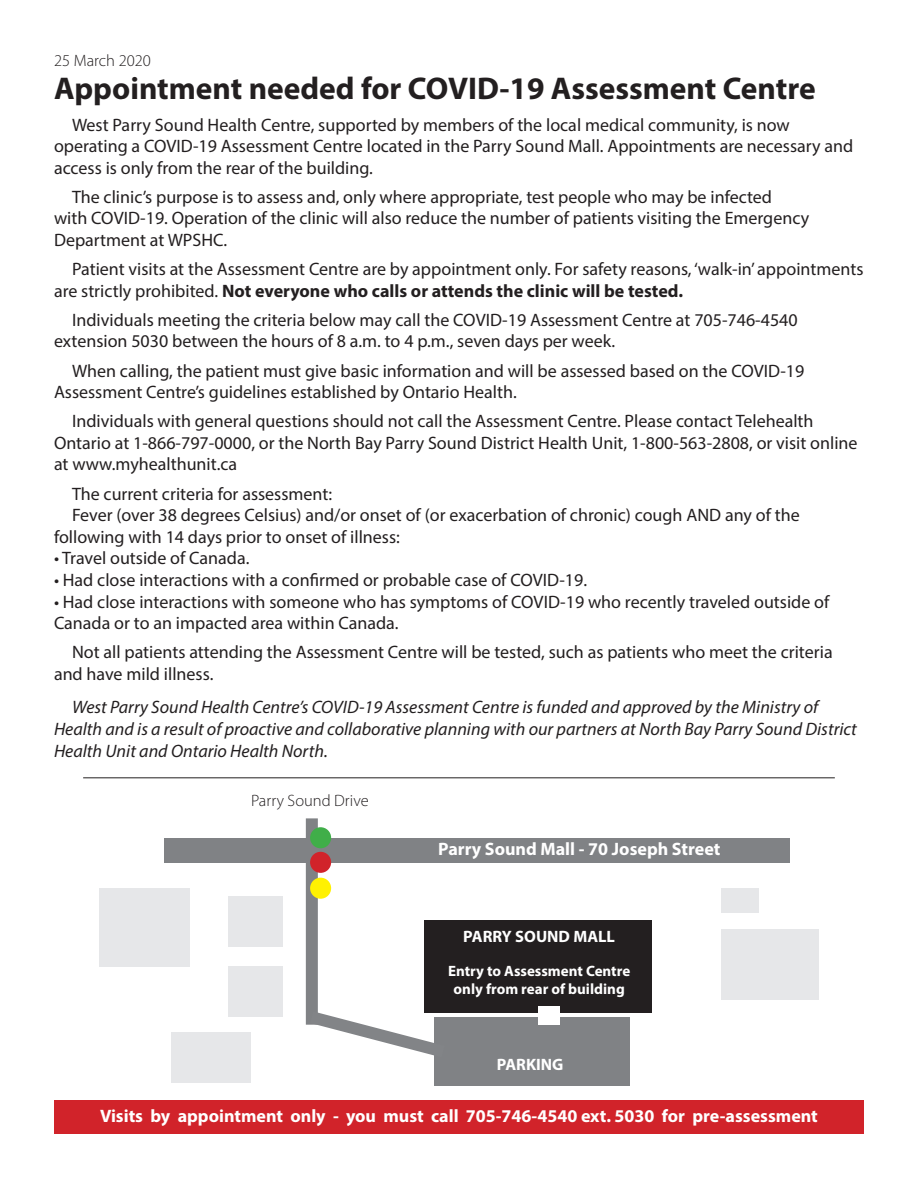
<style>
.page{position:relative;width:918px;height:1188px;background:#fff}
.page>*{position:absolute;margin:0;border:0;box-sizing:border-box;transform-origin:0 0}
.t1{font:700 31.5px "Myriad Pro";color:#231f20}
.t2{font:18px/21.6px "Myriad Pro";color:#231f20}
.t3{font:italic 18px/21.6px "Myriad Pro";color:#231f20}
.t4{font:700 18px "Myriad Pro";color:#fff}
.t5{font:300 16.5px "Myriad Pro";color:#231f20}
.t6{font:700 16.5px "Myriad Pro";color:#fff}
.t7{font:700 15px/18px "Myriad Pro";color:#fff;text-align:center}
.s1{font-weight:700}
</style>
<div class="page">
<div style="left:434px;top:1017px;width:195px;height:68px;background:#808285"></div>
<div style="left:164px;top:838px;width:625px;height:25px;background:#808285"></div>
<div style="left:306px;top:818px;width:12px;height:207px;background:#808285"></div>
<div style="left:424px;top:920px;width:228px;height:93px;background:#231f20"></div>
<div style="left:538px;top:1006px;width:21px;height:19px;background:#fff"></div>
<svg style="left:305px;top:1003px;width:129px;height:53px"></svg>
<div style="left:310px;top:827px;width:21px;height:21px;background:#40ae49;border-radius:50%"></div>
<div style="left:310px;top:852px;width:21px;height:21px;background:#d1232a;border-radius:50%"></div>
<div style="left:310px;top:878px;width:21px;height:21px;background:#fff101;border-radius:50%"></div>
<div style="left:228px;top:896px;width:54px;height:51px;background:#e6e7e9"></div>
<div style="left:228px;top:966px;width:54px;height:51px;background:#e6e7e9"></div>
<div style="left:171px;top:1032px;width:80px;height:51px;background:#e6e7e9"></div>
<div style="left:99px;top:888px;width:91px;height:78px;background:#e6e7e9"></div>
<div style="left:721px;top:888px;width:38px;height:25px;background:#e6e7e9"></div>
<div style="left:721px;top:930px;width:98px;height:70px;background:#e6e7e9"></div>
<div style="left:54px;top:1101px;width:810px;height:33px;background:#d1232a"></div>
<hr style="left:83px;top:777px;width:752px;height:1px;background:#231f20">
<p class="t5" style="left:54px;top:52px;width:98px">25 March 2020</p>
<p class="t1" style="left:54px;top:67px;width:763px">Appointment needed for COVID-19 Assessment Centre</p>
<p class="t2" style="left:54px;top:113px;width:801px;text-indent:18px">West Parry Sound Health Centre, supported by members of the local medical community, is now operating a COVID-19 Assessment Centre located in the Parry Sound Mall. Appointments are necessary and access is only from the rear of the building.</p>
<p class="t2" style="left:54px;top:186px;width:757px;text-indent:18px">The clinic’s purpose is to assess and, only where appropriate, test people who may be infected with COVID-19. Operation of the clinic will also reduce the number of patients visiting the Emergency<br>Department at WPSHC.</p>
<p class="t2" style="left:54px;top:258px;width:811px;text-indent:18px">Patient visits at the Assessment Centre are by appointment only. For safety reasons, ‘walk-in’ appointments are strictly prohibited. <span class="s1">Not everyone who calls or attends the clinic will be tested.</span></p>
<p class="t2" style="left:54px;top:309px;width:745px;text-indent:18px">Individuals meeting the criteria below may call the COVID-19 Assessment Centre at 705-746-4540 extension 5030 between the hours of 8 a.m. to 4 p.m., seven days per week.</p>
<p class="t2" style="left:54px;top:359px;width:752px;text-indent:18px">When calling, the patient must give basic information and will be assessed based on the COVID-19<br>Assessment Centre’s guidelines established by Ontario Health.</p>
<p class="t2" style="left:54px;top:410px;width:805px;text-indent:18px">Individuals with general questions should not call the Assessment Centre. Please contact Telehealth<br>Ontario at 1-866-797-0000, or the North Bay Parry Sound District Health Unit, 1-800-563-2808, or visit online at www.myhealthunit.ca</p>
<p class="t2" style="left:72px;top:482px;width:262px">The current criteria for assessment:</p>
<p class="t2" style="left:54px;top:504px;width:747px;text-indent:18px">Fever (over 38 degrees Celsius) and/or onset of (or exacerbation of chronic) cough AND any of the following with 14 days prior to onset of illness:</p>
<p class="t2" style="left:54px;top:547px;width:197px">• Travel outside of Canada.</p>
<p class="t2" style="left:54px;top:569px;width:535px">• Had close interactions with a confirmed or probable case of COVID-19.</p>
<p class="t2" style="left:54px;top:590px;width:777px">• Had close interactions with someone who has symptoms of COVID-19 who recently traveled outside of<br>Canada or to an impacted area within Canada.</p>
<p class="t2" style="left:54px;top:641px;width:780px;text-indent:18px">Not all patients attending the Assessment Centre will be tested, such as patients who meet the criteria and have mild illness.</p>
<p class="t3" style="left:54px;top:696px;width:804px;text-indent:18px">West Parry Sound Health Centre’s COVID-19 Assessment Centre is funded and approved by the Ministry of<br>Health and is a result of proactive and collaborative planning with our partners at North Bay Parry Sound District<br>Health Unit and Ontario Health North.</p>
<p class="t5" style="left:251px;top:791px;width:119px">Parry Sound Drive</p>
<p class="t4" style="left:438px;top:837px;width:284px">Parry Sound Mall - 70 Joseph Street</p>
<p class="t6" style="left:463px;top:926px;width:153px">PARRY SOUND MALL</p>
<p class="t7" style="left:448px;top:961px;width:184px">Entry to Assessment Centre only from rear of building</p>
<p class="t6" style="left:497px;top:1053px;width:68px">PARKING</p>
<p class="t4" style="left:100px;top:1104px;width:719px">Visits by appointment only - you must call 705-746-4540 ext. 5030 for pre-assessment</p>
</div>
